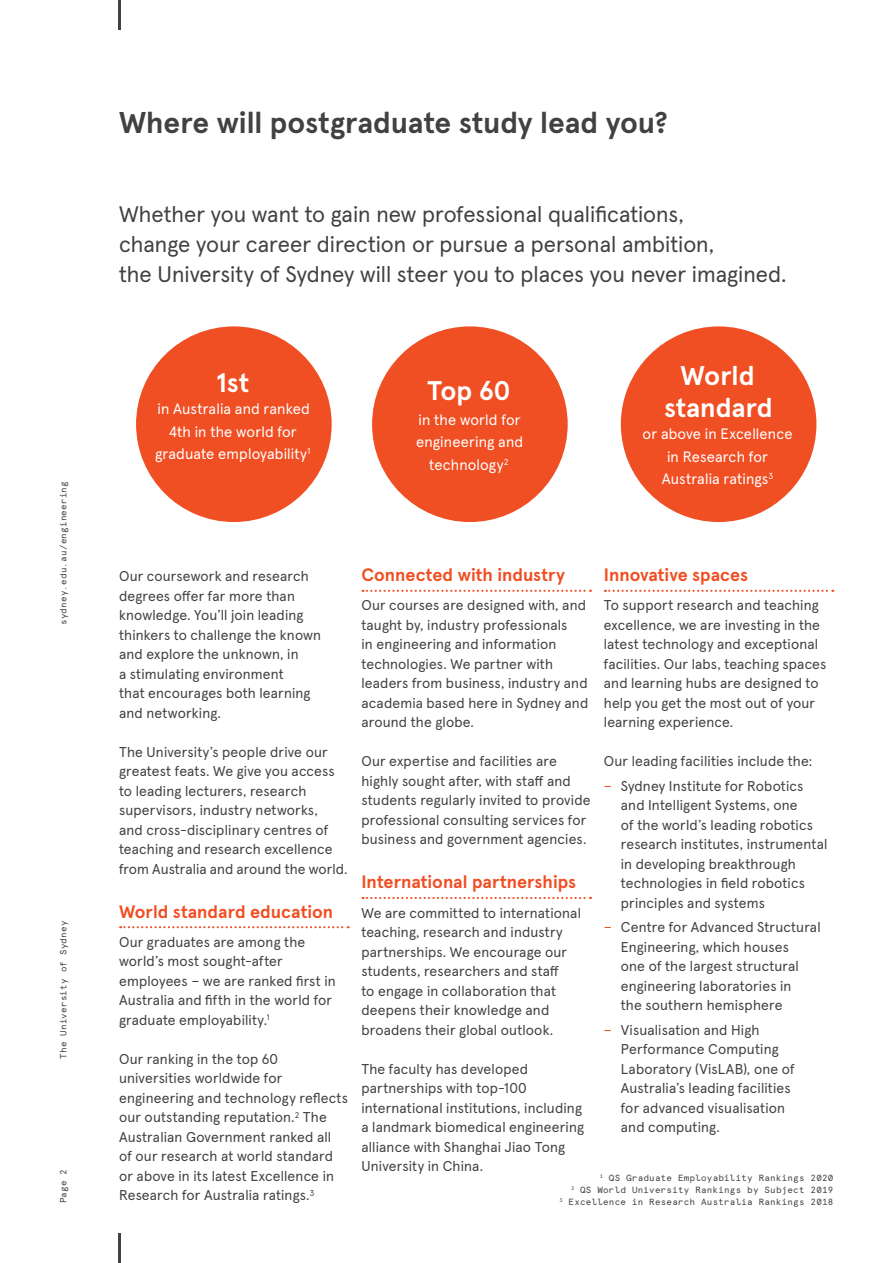
<style>
.page{position:relative;width:893px;height:1263px;background:#fff}
.page>*{position:absolute;margin:0;border:0;box-sizing:border-box;transform-origin:0 0}
.t1{font:700 30px "Apercu Pro";letter-spacing:-.005em;color:#414042}
.t2{font:700 27px/31.5px "Apercu Pro";color:#fff;text-align:center}
.t3{font:22.5px/30px "Apercu Pro";color:#414042}
.t4{font:700 18px "Apercu Pro";color:#f04e23}
.t5{font:15px/22.5px "Apercu Pro";letter-spacing:.01em;color:#fff;text-align:center}
.t6{font:14.25px/19.5px "Apercu Pro";letter-spacing:.01em;color:#414042}
.t7{font:9px/12px "Apercu Mono Pro";letter-spacing:.02em;color:#414042;text-align:right}
.s1{color:#f04e23}
</style>
<div class="page">
<svg style="left:120px;top:926px;width:229px;height:2px"></svg>
<svg style="left:362px;top:590px;width:229px;height:2px"></svg>
<svg style="left:362px;top:897px;width:229px;height:2px"></svg>
<svg style="left:605px;top:590px;width:228px;height:2px"></svg>
<div style="left:136px;top:326px;width:196px;height:196px;background:#f04e23;border-radius:50%"></div>
<div style="left:372px;top:326px;width:196px;height:196px;background:#f04e23;border-radius:50%"></div>
<div style="left:621px;top:326px;width:195px;height:196px;background:#f04e23;border-radius:50%"></div>
<hr style="left:118px;top:1233px;width:2px;height:30px;background:#414042">
<hr style="left:118px;top:0;width:2px;height:30px;background:#414042">
<p class="t7" style="left:57px;top:625px;width:145px;rotate:-90deg">sydney.edu.au/engineering</p>
<p class="t7" style="left:56px;top:1059px;width:140px;rotate:-90deg">The University of Sydney</p>
<p class="t7" style="left:56px;top:1203px;width:36px;rotate:-90deg">Page 2</p>
<h1 class="t1" style="left:119px;top:99px;width:550px">Where will postgraduate study lead you?</h1>
<h3 class="t3" style="left:119px;top:197px;width:669px">Whether you want to gain new professional qualifications,<br>change your career direction or pursue a personal ambition,<br>the University of Sydney will steer you to places you never imagined.</h3>
<h2 class="t2" style="left:217px;top:365px;width:34px">1st</h2>
<p class="t5" style="left:155px;top:396px;width:157px">in Australia and ranked<br>4th in the world for graduate employability<sup>1</sup></p>
<h2 class="t2" style="left:427px;top:373px;width:85px">Top 60</h2>
<p class="t5" style="left:416px;top:407px;width:109px">in the world for engineering and technology<sup>2</sup></p>
<h2 class="t2" style="left:664px;top:358px;width:110px">World standard</h2>
<p class="t5" style="left:643px;top:422px;width:151px">or above in Excellence in Research for<br>Australia ratings<sup>3</sup></p>
<p class="t6" style="left:119px;top:565px;width:204px">Our coursework and research degrees offer far more than knowledge. You’ll join leading thinkers to challenge the known and explore the unknown, in<br>a stimulating environment<br>that encourages both learning and networking.</p>
<p class="t6" style="left:119px;top:741px;width:230px">The University’s people drive our greatest feats. We give you access to leading lecturers, research supervisors, industry networks,<br>and cross-disciplinary centres of teaching and research excellence from Australia and around the world.</p>
<p class="t4" style="left:119px;top:897px;width:216px">World standard education</p>
<p class="t6" style="left:119px;top:931px;width:218px">Our graduates are among the world’s most sought-after employees – we are ranked first in<br>Australia and fifth in the world for graduate employability.<sup>1</sup></p>
<p class="t6" style="left:119px;top:1048px;width:230px">Our ranking in the top 60 universities worldwide for engineering and technology reflects our outstanding reputation.<sup>2</sup> The<br>Australian Government ranked all<br>of our research at world standard or above in its latest Excellence in<br>Research for Australia ratings.<sup>3</sup></p>
<p class="t4" style="left:361px;top:561px;width:205px">Connected with industry</p>
<p class="t6" style="left:361px;top:595px;width:228px">Our courses are designed with, and taught by, industry professionals<br>in engineering and information technologies. We partner with leaders from business, industry and academia based here in Sydney and around the globe.</p>
<p class="t6" style="left:361px;top:751px;width:231px">Our expertise and facilities are highly sought after, with staff and students regularly invited to provide professional consulting services for business and government agencies.</p>
<p class="t4" style="left:361px;top:868px;width:216px">International partnerships</p>
<p class="t6" style="left:361px;top:902px;width:221px">We are committed to international teaching, research and industry partnerships. We encourage our students, researchers and staff<br>to engage in collaboration that deepens their knowledge and broadens their global outlook.</p>
<p class="t6" style="left:361px;top:1058px;width:224px">The faculty has developed partnerships with top-100 international institutions, including a landmark biomedical engineering alliance with Shanghai Jiao Tong<br>University in China.</p>
<p class="t4" style="left:604px;top:561px;width:146px">Innovative spaces</p>
<p class="t6" style="left:604px;top:595px;width:224px">To support research and teaching excellence, we are investing in the latest technology and exceptional facilities. Our labs, teaching spaces and learning hubs are designed to help you get the most out of your learning experience.</p>
<p class="t6" style="left:604px;top:748px;width:210px;line-height:24.5px">Our leading facilities include the: <span class="s1">−</span> Sydney Institute for Robotics</p>
<p class="t6" style="left:621px;top:794px;width:208px">and Intelligent Systems, one<br>of the world’s leading robotics research institutes, instrumental in developing breakthrough technologies in field robotics principles and systems</p>
<p class="t6" style="left:621px;top:916px;width:201px;text-indent:-17px"><span class="s1">−</span> Centre for Advanced Structural<br>Engineering, which houses<br>one of the largest structural engineering laboratories in<br>the southern hemisphere</p>
<p class="t6" style="left:621px;top:1019px;width:175px;text-indent:-17px"><span class="s1">−</span> Visualisation and High<br>Performance Computing<br>Laboratory (VisLAB), one of<br>Australia’s leading facilities for advanced visualisation and computing.</p>
<p class="t7" style="left:559px;top:1171px;width:275px"><sup>1</sup> QS Graduate Employability Rankings 2020<br><sup>2</sup> QS World University Rankings by Subject 2019<br><sup>3</sup> Excellence in Research Australia Rankings 2018</p>
</div>
